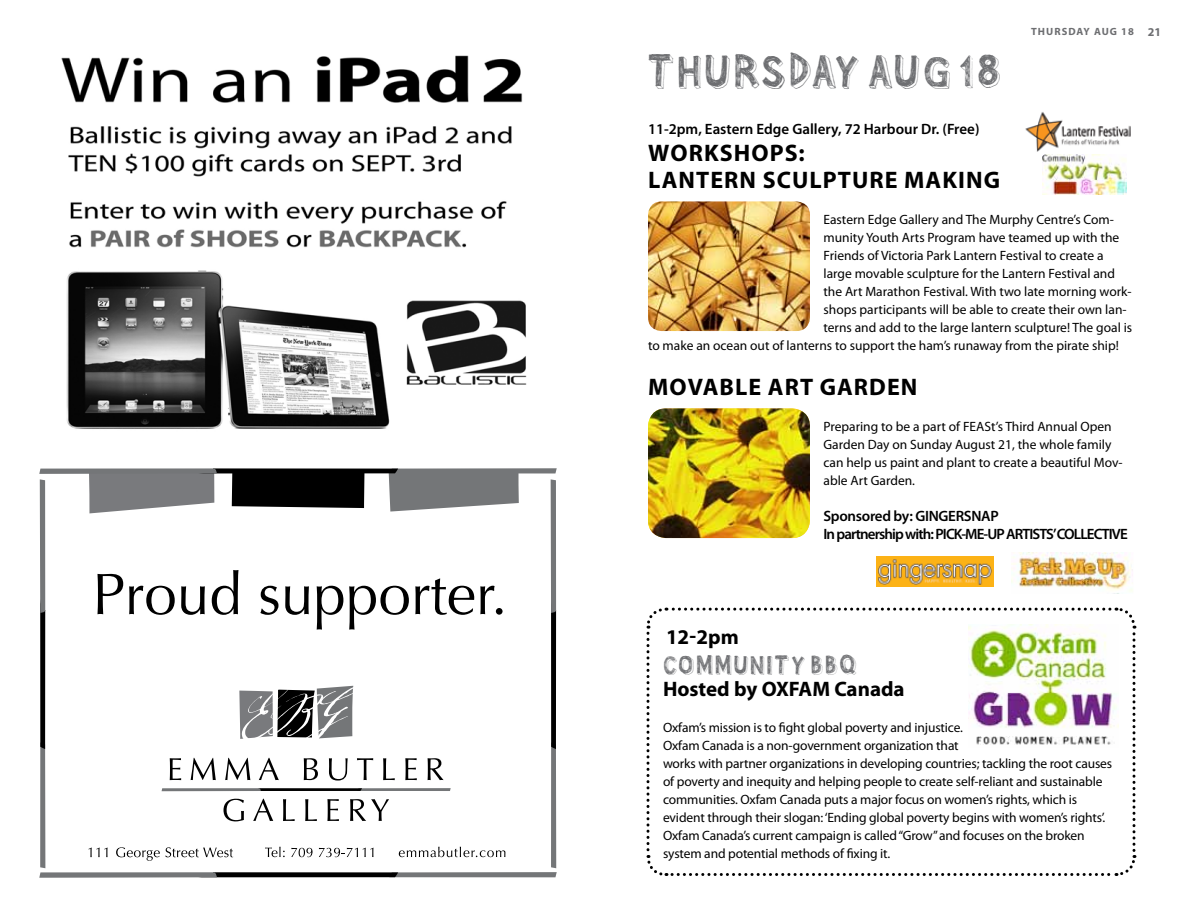
<style>
.page{position:relative;width:1188px;height:918px;background:#fff}
.page>*{position:absolute;margin:0;border:0;box-sizing:border-box;transform-origin:0 0}
.t1{font:48px "Pointy Solid";letter-spacing:.04em;color:#6d6e71}
.t2{font:27px "Pointy Solid";letter-spacing:.065em;color:#6d6e71}
.t3{font:700 24px/27px "Myriad Pro";letter-spacing:.045em;color:#000}
.t4{font:700 21px "Myriad Pro";color:#000}
.t5{font:600 15px/18px "Myriad Pro";letter-spacing:-.06em;color:#000}
.t6{font:600 15px "Myriad Pro";color:#000}
.t7{font:13.5px/18px "Myriad Pro";letter-spacing:-.01em;color:#000}
.t8{font:700 10.5px "Myriad Pro";letter-spacing:.1em;color:#6d6e71}
.s1{font-size:12px}
</style>
<div class="page">
<img style="left:648px;top:201px;width:162px;height:130px">
<img style="left:648px;top:408px;width:162px;height:130px">
<img style="left:61px;top:55px;width:466px;height:374px">
<svg style="left:39px;top:468px;width:518px;height:410px"></svg>
<svg style="left:646px;top:607px;width:491px;height:269px"></svg>
<img style="left:968px;top:624px;width:151px;height:123px">
<img style="left:1025px;top:112px;width:106px;height:40px">
<img style="left:1042px;top:154px;width:85px;height:41px">
<img style="left:1012px;top:552px;width:121px;height:42px">
<img style="left:876px;top:557px;width:117px;height:29px">
<p class="t8" style="left:1031px;top:24px;width:131px">THURSDAY AUG 18 <span class="s1">21</span></p>
<h1 class="t1" style="left:648px;top:46px;width:356px">THURSDAY AUG 18</h1>
<p class="t6" style="left:648px;top:119px;width:333px">11-2pm, Eastern Edge Gallery, 72 Harbour Dr. (Free)</p>
<h3 class="t3" style="left:648px;top:139px;width:353px">WORKSHOPS:<br>LANTERN SCULPTURE MAKING</h3>
<p class="t7" style="left:824px;top:210px;width:292px">Eastern Edge Gallery and The Murphy Centre’s Com-</p>
<p class="t7" style="left:824px;top:228px;width:297px">munity Youth Arts Program have teamed up with the</p>
<p class="t7" style="left:824px;top:246px;width:282px">Friends of Victoria Park Lantern Festival to create a</p>
<p class="t7" style="left:824px;top:264px;width:293px">large movable sculpture for the Lantern Festival and</p>
<p class="t7" style="left:824px;top:282px;width:310px">the Art Marathon Festival. With two late morning work-</p>
<p class="t7" style="left:824px;top:300px;width:305px">shops participants will be able to create their own lan-</p>
<p class="t7" style="left:824px;top:318px;width:310px">terns and add to the large lantern sculpture! The goal is</p>
<p class="t7" style="left:648px;top:336px;width:472px">to make an ocean out of lanterns to support the ham’s runaway from the pirate ship!</p>
<h3 class="t3" style="left:648px;top:373px;width:271px">MOVABLE ART GARDEN</h3>
<p class="t7" style="left:824px;top:417px;width:301px">Preparing to be a part of FEASt’s Third Annual Open Garden Day on Sunday August 21, the whole family can help us paint and plant to create a beautiful Mov&shy;able Art Garden.</p>
<p class="t5" style="left:824px;top:507px;width:304px">Sponsored by: GINGERSNAP<br>In partnership with: PICK-ME-UP ARTISTS’COLLECTIVE</p>
<h3 class="t4" style="left:666px;top:623px;width:74px">12-2pm</h3>
<h2 class="t2" style="left:663px;top:651px;width:196px">COMMUNITY BBQ</h2>
<h3 class="t4" style="left:663px;top:676px;width:243px">Hosted by OXFAM Canada</h3>
<p class="t7" style="left:663px;top:719px;width:451px">Oxfam’s mission is to fight global poverty and injustice.<br>Oxfam Canada is a non-government organization that<br>works with partner organizations in developing countries; tackling the root causes of poverty and inequity and helping people to create self-reliant and sustainable communities. Oxfam Canada puts a major focus on women’s rights, which is evident through their slogan: ‘Ending global poverty begins with women’s rights’.<br>Oxfam Canada’s current campaign is called “Grow” and focuses on the broken system and potential methods of fixing it.</p>
</div>
